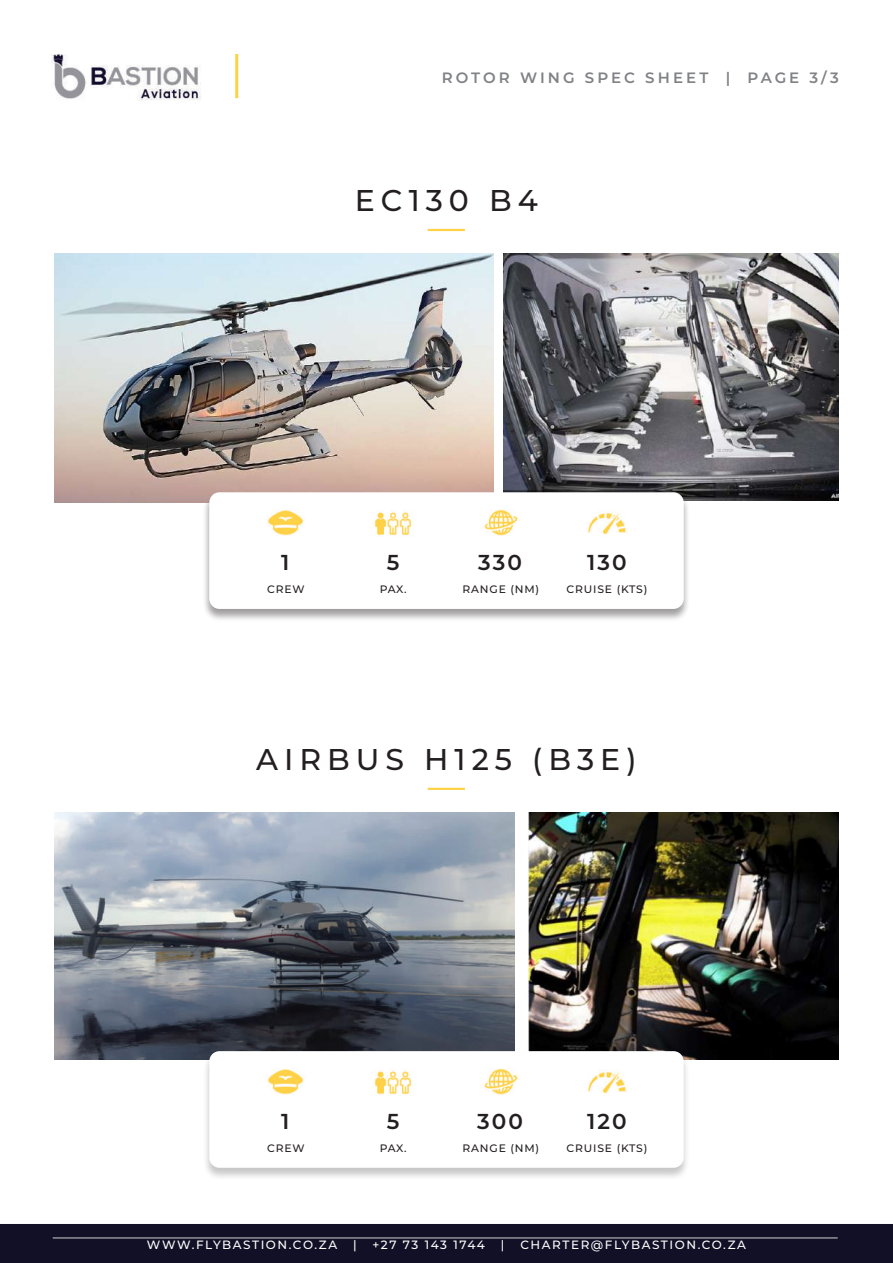
<style>
.page{position:relative;width:893px;height:1263px;background:#fff}
.page>*{position:absolute;margin:0;border:0;box-sizing:border-box;transform-origin:0 0}
.t1{font:500 30px "Montserrat";letter-spacing:.2em;color:#231f20}
.t2{font:600 21.6px "Montserrat";letter-spacing:.1em;color:#231f20}
.t3{font:600 15px "Montserrat";letter-spacing:.205em;color:#808285}
.t4{font:500 12px "Montserrat";letter-spacing:.13em;color:#fff}
.t5{font:500 10.8px "Montserrat";letter-spacing:.075em;color:#231f20}
</style>
<div class="page">
<img style="left:51px;top:54px;width:150px;height:46px">
<hr style="left:235px;top:54px;width:3px;height:44px;background:#ffd245">
<div style="left:0;top:1224px;width:893px;height:39px;background:#121026"></div>
<hr style="left:53px;top:1237px;width:785px;height:1px;background:#d1d2d4">
<img style="left:54px;top:253px;width:439px;height:249px">
<img style="left:503px;top:253px;width:335px;height:248px">
<div style="left:203px;top:493px;width:487px;height:129px;background:#231f20;opacity:.25"></div>
<div style="left:209px;top:492px;width:475px;height:117px;background:#fff;border-radius:10px"></div>
<img style="left:267px;top:510px;width:37px;height:26px">
<img style="left:588px;top:510px;width:38px;height:25px">
<img style="left:374px;top:511px;width:39px;height:24px">
<img style="left:484px;top:510px;width:34px;height:25px">
<hr style="left:428px;top:229px;width:37px;height:2px;background:#ffd245">
<img style="left:54px;top:812px;width:460px;height:248px">
<img style="left:528px;top:812px;width:311px;height:248px">
<div style="left:203px;top:1051px;width:487px;height:130px;background:#231f20;opacity:.25"></div>
<div style="left:209px;top:1051px;width:475px;height:117px;background:#fff;border-radius:10px"></div>
<img style="left:267px;top:1069px;width:37px;height:25px">
<img style="left:588px;top:1069px;width:38px;height:25px">
<img style="left:374px;top:1070px;width:39px;height:24px">
<img style="left:484px;top:1068px;width:34px;height:26px">
<hr style="left:428px;top:788px;width:37px;height:2px;background:#ffd245">
<h3 class="t3" style="left:442px;top:67px;width:399px">ROTOR WING SPEC SHEET | PAGE 3/3</h3>
<h1 class="t1" style="left:355px;top:179px;width:185px">EC130 B4</h1>
<h2 class="t2" style="left:386px;top:546px;width:16px">4</h2>
<h2 class="t2" style="left:477px;top:546px;width:32px">90</h2>
<h2 class="t2" style="left:598px;top:546px;width:30px">93</h2>
<h2 class="t2" style="left:281px;top:547px;width:10px">1</h2>
<h2 class="t2" style="left:387px;top:547px;width:14px">5</h2>
<h2 class="t2" style="left:478px;top:547px;width:45px">330</h2>
<h2 class="t2" style="left:587px;top:547px;width:41px">130</h2>
<p class="t5" style="left:267px;top:580px;width:39px">CREW</p>
<p class="t5" style="left:380px;top:580px;width:28px">PAX.</p>
<p class="t5" style="left:463px;top:580px;width:78px">RANGE (NM)</p>
<p class="t5" style="left:567px;top:580px;width:82px">CRUISE (KTS)</p>
<p class="t5" style="left:267px;top:581px;width:39px">CREW</p>
<p class="t5" style="left:380px;top:581px;width:28px">PAX.</p>
<p class="t5" style="left:463px;top:581px;width:78px">RANGE (NM)</p>
<p class="t5" style="left:567px;top:581px;width:82px">CRUISE (KTS)</p>
<h1 class="t1" style="left:256px;top:738px;width:382px">AIRBUS H125 (B3E)</h1>
<h2 class="t2" style="left:281px;top:1106px;width:10px">1</h2>
<h2 class="t2" style="left:387px;top:1106px;width:14px">5</h2>
<h2 class="t2" style="left:477px;top:1106px;width:47px">300</h2>
<h2 class="t2" style="left:587px;top:1106px;width:41px">120</h2>
<p class="t5" style="left:267px;top:1140px;width:39px">CREW</p>
<p class="t5" style="left:380px;top:1140px;width:28px">PAX.</p>
<p class="t5" style="left:463px;top:1140px;width:78px">RANGE (NM)</p>
<p class="t5" style="left:567px;top:1140px;width:82px">CRUISE (KTS)</p>
<p class="t4" style="left:147px;top:1236px;width:192px">WWW.FLYBASTION.CO.ZA</p>
<p class="t4" style="left:353px;top:1236px;width:5px">|</p>
<p class="t4" style="left:373px;top:1236px;width:114px">+27 73 143 1744</p>
<p class="t4" style="left:501px;top:1236px;width:5px">|</p>
<p class="t4" style="left:520px;top:1236px;width:227px">CHARTER@FLYBASTION.CO.ZA</p>
</div>
